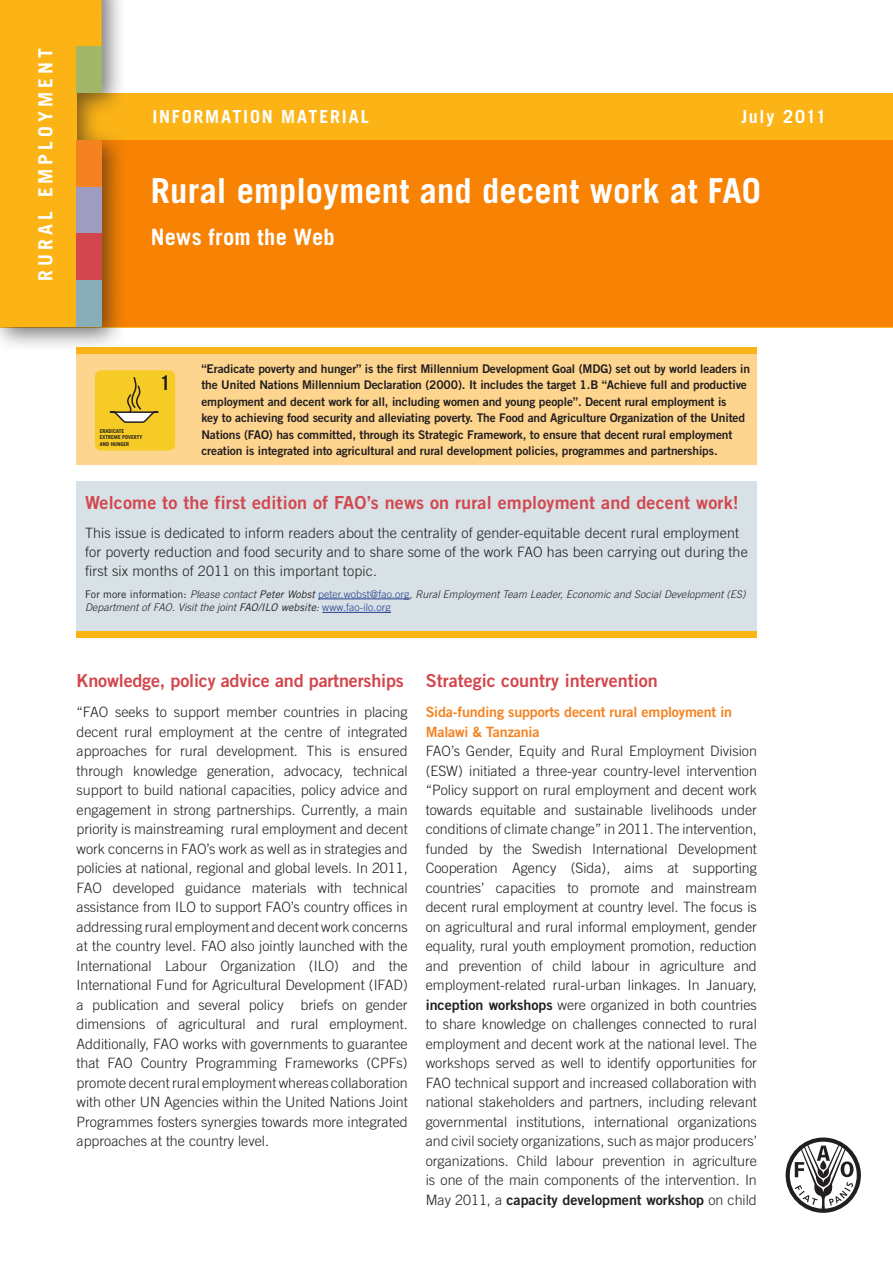
<style>
.page{position:relative;width:893px;height:1263px;background:#fff}
.page>*{position:absolute;margin:0;border:0;box-sizing:border-box;transform-origin:0 0}
.t1{font:700 34.5px "Trade Gothic";letter-spacing:.005em;color:#fff}
.t2{font:700 22.5px "Trade Gothic";letter-spacing:.01em;color:#fff}
.t3{font:700 20.1px "Trade Gothic";color:#231f20}
.t4{font:700 19.5px "Trade Gothic";letter-spacing:.2em;color:#fff}
.box{font:18px "Trade Gothic Bold Two";letter-spacing:.01em;color:#d2474d}
.Titolo_testo{font:18px "Trade Gothic Bold Two";letter-spacing:-.01em;color:#d2474d}
.t5{font:700 18px "Trade Gothic";letter-spacing:.1em;color:#fff}
.Normale{font:300 14.25px/19.5px "Trade Gothic";color:#231f20;text-align:justify}
.box-2{font:300 14.25px/18.8px "Trade Gothic";letter-spacing:.01em;color:#231f20}
.Titolo_testo-2{font:14.25px/19.5px "Trade Gothic Bold Two";letter-spacing:-.01em;color:#f58220}
.box-3{font:12px/16.5px "Trade Gothic Bold Two";letter-spacing:-.01em;color:#231f20}
.box-4{font:italic 300 10.5px/13.5px "Trade Gothic";letter-spacing:.01em;color:#231f20}
.t6{font:700 5.4px/6.4px "Trade Gothic";color:#231f20}
.s1{font-weight:400;font-style:normal}
.s2{font-weight:400}
.s3{font-style:normal;color:#253f8e}
.s4{font-family:"Trade Gothic Bold Two";font-weight:400}
</style>
<div class="page">
<div style="left:77px;top:480px;width:680px;height:157px;background:#d7e1e6"></div>
<svg style="left:786px;top:1137px;width:75px;height:76px"></svg>
<div style="left:77px;top:631px;width:680px;height:7px;background:#fbb316"></div>
<div style="left:0;top:93px;width:893px;height:234px;background:#fbb316"></div>
<div style="left:0;top:140px;width:893px;height:187px;background:#f78203"></div>
<div style="left:0;top:0;width:135px;height:359px;background:#231f20;opacity:.6"></div>
<div style="left:0;top:45px;width:76px;height:282px;background:#fbb316"></div>
<div style="left:76px;top:187px;width:26px;height:47px;background:#9f9cc2"></div>
<div style="left:76px;top:140px;width:26px;height:47px;background:#f58220"></div>
<div style="left:76px;top:234px;width:26px;height:46px;background:#d2474d"></div>
<div style="left:76px;top:280px;width:26px;height:47px;background:#87adb9"></div>
<div style="left:0;top:0;width:102px;height:46px;background:#fbb316"></div>
<div style="left:76px;top:46px;width:26px;height:47px;background:#a3b76b"></div>
<div style="left:77px;top:352px;width:680px;height:113px;background:#fed58e"></div>
<div style="left:95px;top:370px;width:80px;height:80px;background:#f6cb25;border-radius:6px"></div>
<svg style="left:109px;top:377px;width:50px;height:46px"></svg>
<div style="left:77px;top:348px;width:680px;height:6px;background:#fbb316"></div>
<hr style="left:318px;top:599px;width:91px;height:1px;background:#253f8e">
<hr style="left:322px;top:612px;width:69px;height:1px;background:#253f8e">
<p class="t4" style="left:33px;top:281px;width:234px;rotate:-90deg">Rural employment</p>
<p class="t5" style="left:153px;top:106px;width:19px">infor</p>
<p class="t5" style="left:205px;top:106px;width:165px">mation MATERIAL</p>
<p class="t5" style="left:741px;top:106px;width:86px">July 2011</p>
<p class="t1" style="left:151px;top:170px;width:611px">Rural employment and decent work at FAO</p>
<p class="t2" style="left:151px;top:223px;width:185px">News from the Web</p>
<p class="t3" style="left:160px;top:371px;width:13px">1</p>
<p class="box-3" style="left:201px;top:360px;width:550px">“Eradicate poverty and hunger” is the first Millennium Development Goal (MDG) set out by world leaders in the United Nations Millennium Declaration (2000). It includes the target 1.B “Achieve full and productive employment and decent work for all, including women and young people”. Decent rural employment is<br>key to achieving food security and alleviating poverty. The Food and Agriculture Organization of the United Nations (FAO) has committed, through its Strategic Framework, to ensure that decent rural employment creation is integrated into agricultural and rural development policies, programmes and partnerships.</p>
<p class="box" style="left:85px;top:491px;width:655px">Welcome to the first edition of FAO’s news on rural employment and decent work!</p>
<p class="box-2" style="left:85px;top:524px;width:664px">This issue is dedicated to inform readers about the centrality of gender-equitable decent rural employment for poverty reduction and food security and to share some of the work FAO has been carrying out during the first six months of 2011 on this important topic.</p>
<p class="box-4" style="left:85px;top:587px;width:662px"><span class="s1">For more information:</span> Please contact <span class="s2">Peter Wobst</span> <span class="s3">peter.wobst@fao.org</span>, Rural Employment Team Leader, Economic and Social Development (ES)<br>Department of FAO. Visit the joint <span class="s2">FAO/ILO website</span>: <span class="s3">www.fao-ilo.org</span></p>
<p class="t6" style="left:100px;top:428px;width:44px">ERADICATE<br>EXTREME POVERTY<br>AND HUNGER</p>
<p class="Titolo_testo" style="left:77px;top:669px;width:329px">Knowledge, policy advice and partnerships</p>
<p class="Titolo_testo" style="left:426px;top:669px;width:233px">Strategic country intervention</p>
<p class="Normale" style="left:77px;top:702px;width:333px">“FAO seeks to support member countries in placing decent rural employment at the centre of integrated approaches for rural development. This is ensured through knowledge generation, advocacy, technical support to build national capacities, policy advice and engagement in strong partnerships. Currently, a main priority is mainstreaming rural employment and decent work concerns in FAO’s work as well as in strategies and policies at national, regional and global levels. In 2011, FAO developed guidance materials with technical assistance from ILO to support FAO’s country offices in addressing rural employment and decent work concerns at the country level. FAO also jointly launched with the International Labour Organization (ILO) and the International Fund for Agricultural Development (IFAD) a publication and several policy briefs on gender dimensions of agricultural and rural employment.<br>Additionally, FAO works with governments to guarantee that FAO Country Programming Frameworks (CPFs) promote decent rural employment whereas collaboration with other UN Agencies within the United Nations Joint Programmes fosters synergies towards more integrated approaches at the country level.</p>
<p class="Titolo_testo-2" style="left:426px;top:702px;width:308px">Sida-funding supports decent rural employment in<br>Malawi &amp; Tanzania</p>
<p class="Normale" style="left:426px;top:741px;width:333px">FAO’s Gender, Equity and Rural Employment Division (ESW) initiated a three-year country-level intervention “Policy support on rural employment and decent work towards equitable and sustainable livelihoods under conditions of climate change” in 2011. The intervention, funded by the Swedish International Development Cooperation Agency (Sida), aims at supporting countries’ capacities to promote and mainstream decent rural employment at country level. The focus is on agricultural and rural informal employment, gender equality, rural youth employment promotion, reduction and prevention of child labour in agriculture and employment-related rural-urban linkages. In January, <span class="s4">inception workshops</span> were organized in both countries to share knowledge on challenges connected to rural employment and decent work at the national level. The workshops served as well to identify opportunities for FAO technical support and increased collaboration with national stakeholders and partners, including relevant governmental institutions, international organizations and civil society organizations, such as major producers’ organizations. Child labour prevention in agriculture is one of the main components of the intervention. In May 2011, a <span class="s4">capacity development workshop</span> on child</p>
</div>
